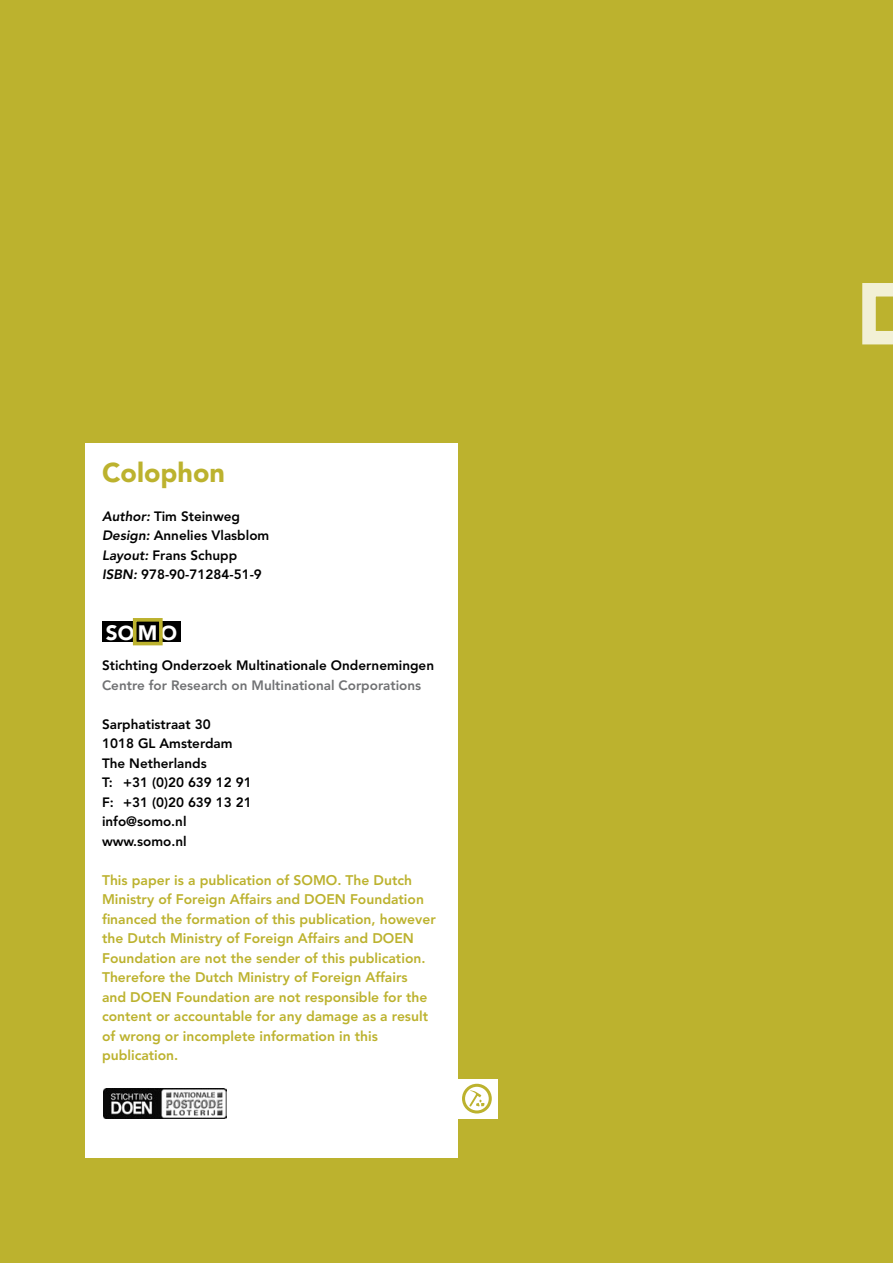
<style>
.page{position:relative;width:893px;height:1263px;background:#bcb22e}
.page>*{position:absolute;margin:0;border:0;box-sizing:border-box;transform-origin:0 0}
.t1{font:900 27px "Avenir";color:#bcb22e}
.t2{font:900 20.7px "Avenir";color:#fff}
.t3{font:800 13.8px/19.5px "Avenir";color:#bcb22e}
.t4{font:800 13.5px/19.5px "Avenir";color:#000}
.t5{font:800 13.5px "Avenir";color:#707173}
.s1{font-style:italic}
.s2{font-size:19.95px}
</style>
<div class="page">
<svg style="left:862px;top:283px;width:31px;height:61px"></svg>
<div style="left:85px;top:443px;width:372px;height:715px;background:#fff"></div>
<div style="left:102px;top:622px;width:78px;height:20px;background:#000"></div>
<div style="left:133px;top:618px;width:30px;height:27px;border:4px solid #bcb22e"></div>
<img style="left:103px;top:1089px;width:124px;height:30px">
<div style="left:455px;top:1080px;width:42px;height:39px;background:#fff"></div>
<div style="left:462px;top:1084px;width:30px;height:29px;border:3px solid #bcb22e;border-radius:50%"></div>
<svg style="left:469px;top:1090px;width:15px;height:16px"></svg>
<h1 class="t1" style="left:102px;top:456px;width:124px">Colophon</h1>
<p class="t4" style="left:102px;top:506px;width:169px"><span class="s1">Author:</span> Tim Steinweg<br><span class="s1">Design:</span> Annelies Vlasblom<br><span class="s1">Layout:</span> Frans Schupp<br><span class="s1">ISBN:</span> 978-90-71284-51-9</p>
<h2 class="t2" style="left:106px;top:620px;width:73px">S<span class="s2">O</span> M <span class="s2">O</span></h2>
<p class="t4" style="left:102px;top:656px;width:334px">Stichting Onderzoek Multinationale Ondernemingen</p>
<p class="t5" style="left:102px;top:677px;width:321px">Centre for Research on Multinational Corporations</p>
<p class="t4" style="left:102px;top:714px;width:151px">Sarphatistraat 30<br>1018 GL Amsterdam<br>The Netherlands<br>T: +31 (0)20 639 12 91<br>F: +31 (0)20 639 13 21 info@somo.nl www.somo.nl</p>
<p class="t3" style="left:102px;top:870px;width:335px">This paper is a publication of SOMO. The Dutch Ministry of Foreign Affairs and DOEN Foundation financed the formation of this publication, however the Dutch Ministry of Foreign Affairs and DOEN Foundation are not the sender of this publication.<br>Therefore the Dutch Ministry of Foreign Affairs<br>and DOEN Foundation are not responsible for the content or accountable for any damage as a result of wrong or incomplete information in this publication.</p>
</div>
